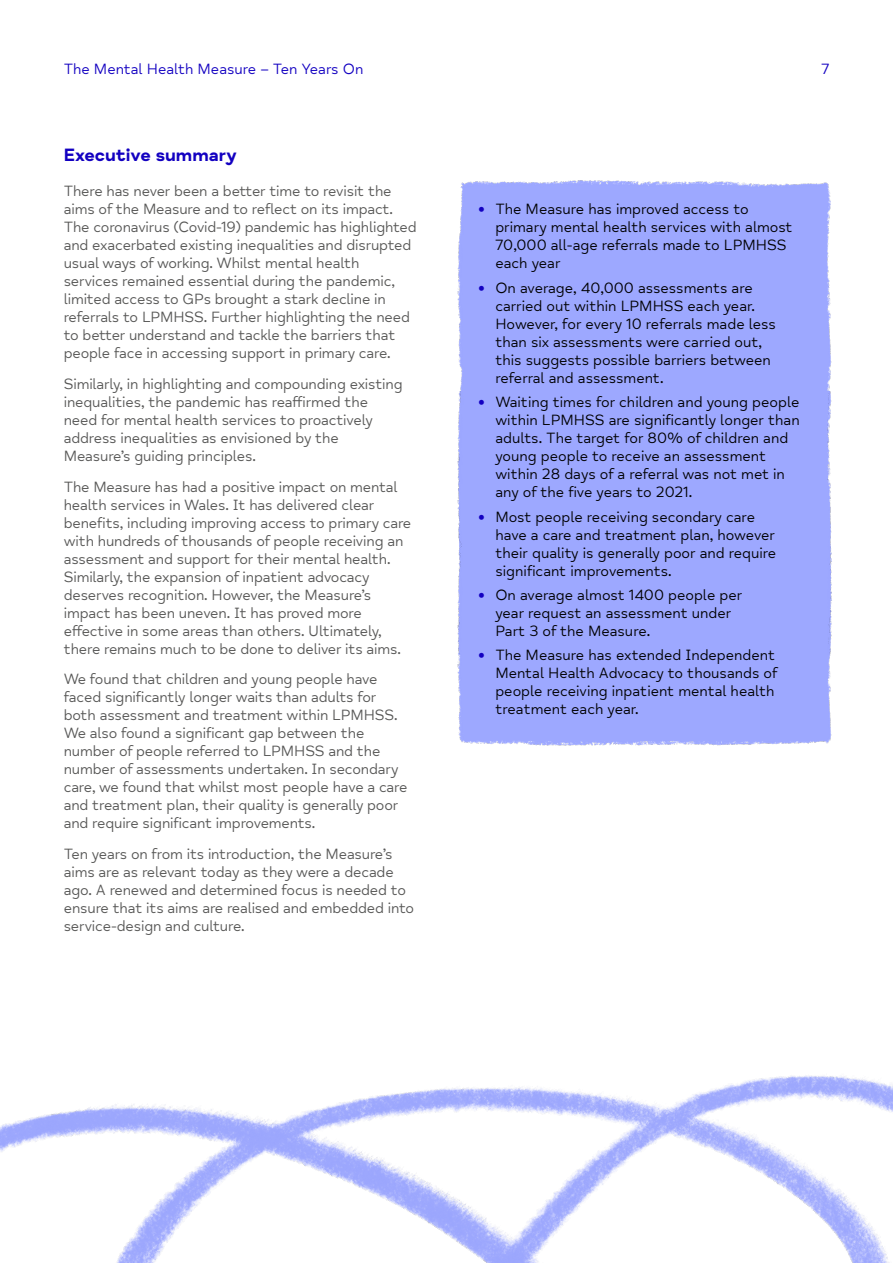
<style>
.page{position:relative;width:893px;height:1263px;background:#fff}
.page>*{position:absolute;margin:0;border:0;box-sizing:border-box;transform-origin:0 0}
.t1{font:700 18px "Mind Meridian";color:#1300c1}
.t2{font:15px/18px "Mind Meridian";letter-spacing:-.01em;color:#575756}
.t3{font:15px/18px "Mind Meridian";color:#000}
.t4{font:15px "Mind Meridian";color:#1300c1}
.s1{font-weight:700;color:#1300c1}
</style>
<div class="page">
<div style="left:457px;top:180px;width:375px;height:381px;background:#9da8ff"></div>
<img style="left:0;top:561px;width:893px;height:702px">
<p class="t4" style="left:64px;top:61px;width:301px">The Mental Health Measure – Ten Years On</p>
<p class="t4" style="left:821px;top:61px;width:9px">7</p>
<p class="t1" style="left:64px;top:144px;width:175px">Executive summary</p>
<p class="t2" style="left:64px;top:182px;width:354px">There has never been a better time to revisit the aims of the Measure and to reflect on its impact.<br>The coronavirus (Covid-19) pandemic has highlighted and exacerbated existing inequalities and disrupted usual ways of working. Whilst mental health services remained essential during the pandemic, limited access to GPs brought a stark decline in referrals to LPMHSS. Further highlighting the need to better understand and tackle the barriers that people face in accessing support in primary care.</p>
<p class="t2" style="left:64px;top:375px;width:340px">Similarly, in highlighting and compounding existing inequalities, the pandemic has reaffirmed the need for mental health services to proactively address inequalities as envisioned by the Measure’s guiding principles.</p>
<p class="t2" style="left:64px;top:478px;width:349px">The Measure has had a positive impact on mental health services in Wales. It has delivered clear benefits, including improving access to primary care with hundreds of thousands of people receiving an assessment and support for their mental health.<br>Similarly, the expansion of inpatient advocacy deserves recognition. However, the Measure’s impact has been uneven. It has proved more effective in some areas than others. Ultimately, there remains much to be done to deliver its aims.</p>
<p class="t2" style="left:64px;top:671px;width:345px">We found that children and young people have faced significantly longer waits than adults for both assessment and treatment within LPMHSS.<br>We also found a significant gap between the number of people referred to LPMHSS and the number of assessments undertaken. In secondary care, we found that whilst most people have a care and treatment plan, their quality is generally poor and require significant improvements.</p>
<p class="t2" style="left:64px;top:845px;width:352px">Ten years on from its introduction, the Measure’s aims are as relevant today as they were a decade ago. A renewed and determined focus is needed to ensure that its aims are realised and embedded into service-design and culture.</p>
<p class="t3" style="left:495px;top:201px;width:299px;text-indent:-17px"><span class="s1">•</span> The Measure has improved access to primary mental health services with almost<br>70,000 all-age referrals made to LPMHSS each year</p>
<p class="t3" style="left:495px;top:279px;width:282px;text-indent:-17px"><span class="s1">•</span> On average, 40,000 assessments are carried out within LPMHSS each year.<br>However, for every 10 referrals made less than six assessments were carried out, this suggests possible barriers between referral and assessment.</p>
<p class="t3" style="left:495px;top:393px;width:306px;text-indent:-17px"><span class="s1">•</span> Waiting times for children and young people within LPMHSS are significantly longer than adults. The target for 80% of children and young people to receive an assessment within 28 days of a referral was not met in any of the five years to 2021.</p>
<p class="t3" style="left:495px;top:508px;width:282px;text-indent:-17px"><span class="s1">•</span> Most people receiving secondary care have a care and treatment plan, however their quality is generally poor and require significant improvements.</p>
<p class="t3" style="left:495px;top:586px;width:248px;text-indent:-17px"><span class="s1">•</span> On average almost 1400 people per year request an assessment under<br>Part 3 of the Measure.</p>
<p class="t3" style="left:495px;top:647px;width:284px;text-indent:-17px"><span class="s1">•</span> The Measure has extended Independent Mental Health Advocacy to thousands of people receiving inpatient mental health treatment each year.</p>
</div>
